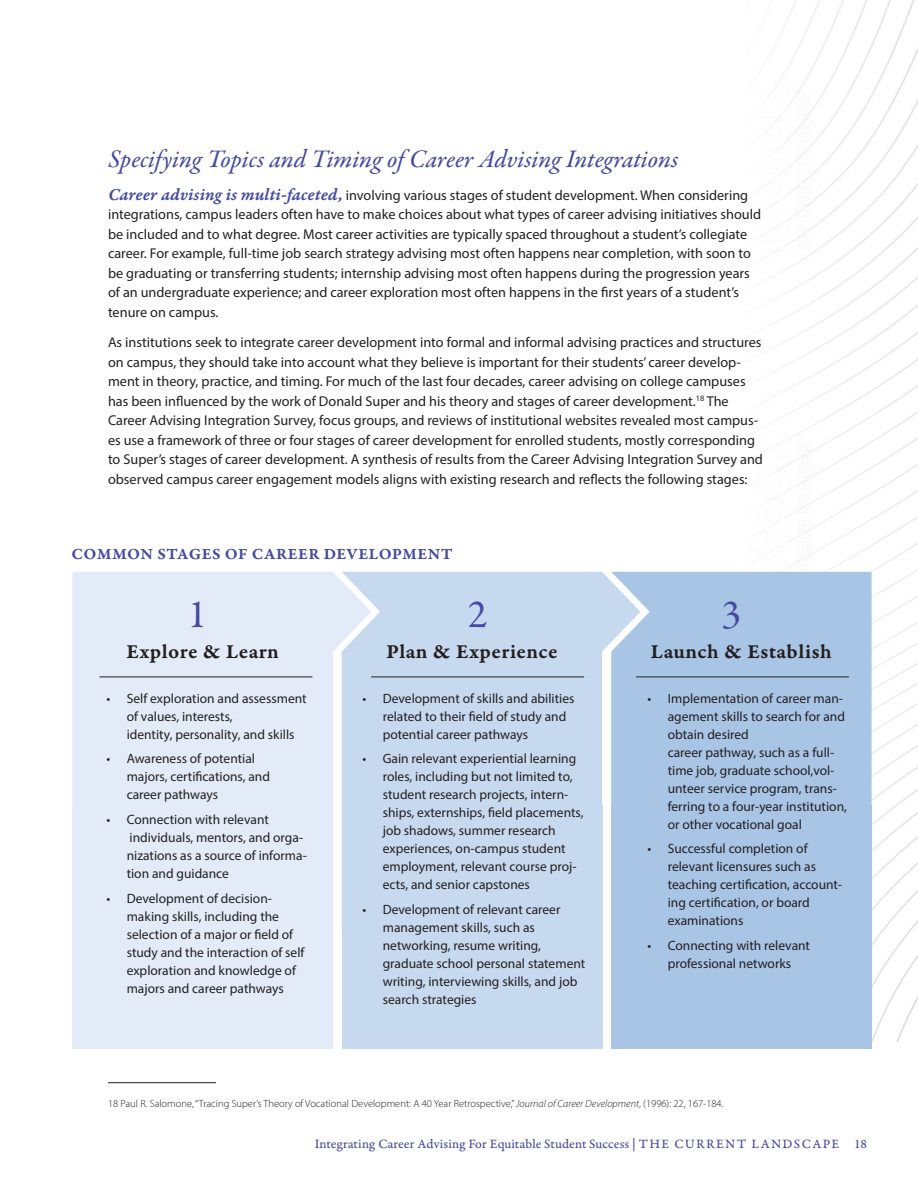
<style>
.page{position:relative;width:918px;height:1188px;background:#fff}
.page>*{position:absolute;margin:0;border:0;box-sizing:border-box;transform-origin:0 0}
.number{font:40.5px "Garamond Premr Pro";color:#454ba0}
.t1{font:25.5px "Garamond Premr Pro Med It";letter-spacing:-.005em;color:#454ba0}
.graphic_h1{font:21px "Garamond Premr Pro Smbd Capt";letter-spacing:.02em;color:#231f20}
.graphic_title{font:16.5px "Garamond Premr Pro Smbd Capt";letter-spacing:.02em;color:#454ba0}
.body{font:14.25px/19.5px "Myriad Pro";color:#231f20}
.t2{font:13.5px/18px "Myriad Pro";color:#231f20}
.t3{font:13.5px "Garamond Premr Pro Capt";letter-spacing:.005em;color:#454ba0}
.endnotes{font:300 10.5px "Myriad Pro";color:#231f20}
.s1{font-family:"Garamond Premr Pro Smbd It Capt";font-size:18px;color:#454ba0}
.s2{font-style:italic}
</style>
<div class="page">
<img style="left:746px;top:0;width:172px;height:1041px">
<hr style="left:108px;top:1082px;width:108px;height:1px;background:#231f20">
<div style="left:611px;top:806px;width:261px;height:243px;background:#a9c5e5"></div>
<div style="left:342px;top:806px;width:260px;height:243px;background:#c7d9ee"></div>
<div style="left:73px;top:806px;width:260px;height:243px;background:#e2ebf7"></div>
<div style="left:73px;top:572px;width:269px;height:358px;background:#e2ebf7"></div>
<div style="left:342px;top:572px;width:269px;height:358px;background:#c7d9ee"></div>
<div style="left:611px;top:572px;width:261px;height:234px;background:#a9c5e5"></div>
<hr style="left:99px;top:677px;width:213px;height:1px;background:#231f20">
<hr style="left:371px;top:677px;width:213px;height:1px;background:#231f20">
<hr style="left:636px;top:677px;width:213px;height:1px;background:#231f20">
<h2 class="t1" style="left:108px;top:143px;width:572px">Specifying Topics and Timing of Career Advising Integrations</h2>
<p class="body" style="left:108px;top:185px;width:655px"><span class="s1">Career advising is multi-faceted,</span> involving various stages of student development. When considering integrations, campus leaders often have to make choices about what types of career advising initiatives should be included and to what degree. Most career activities are typically spaced throughout a student’s collegiate career. For example, full-time job search strategy advising most often happens near completion, with soon to be graduating or transferring students; internship advising most often happens during the progression years of an undergraduate experience; and career exploration most often happens in the first years of a student’s tenure on campus.</p>
<p class="body" style="left:108px;top:333px;width:656px">As institutions seek to integrate career development into formal and informal advising practices and structures on campus, they should take into account what they believe is important for their students’ career develop&shy;ment in theory, practice, and timing. For much of the last four decades, career advising on college campuses has been influenced by the work of Donald Super and his theory and stages of career development.<sup>18</sup> The Career Advising Integration Survey, focus groups, and reviews of institutional websites revealed most campus&shy;es use a framework of three or four stages of career development for enrolled students, mostly corresponding to Super’s stages of career development. A synthesis of results from the Career Advising Integration Survey and observed campus career engagement models aligns with existing research and reflects the following stages:</p>
<p class="graphic_title" style="left:72px;top:544px;width:383px">COMMON STAGES OF CAREER DEVELOPMENT</p>
<p class="number" style="left:188px;top:590px;width:21px">1</p>
<p class="number" style="left:468px;top:590px;width:21px">2</p>
<p class="number" style="left:721px;top:590px;width:21px">3</p>
<p class="graphic_h1" style="left:126px;top:639px;width:154px">Explore &amp; Learn</p>
<p class="graphic_h1" style="left:386px;top:639px;width:173px">Plan &amp; Experience</p>
<p class="graphic_h1" style="left:651px;top:639px;width:182px">Launch &amp; Establish</p>
<p class="t2" style="left:127px;top:689px;width:181px;text-indent:-20px">• Self exploration and assessment of values, interests,<br>identity, personality, and skills</p>
<p class="t2" style="left:127px;top:750px;width:145px;text-indent:-20px">• Awareness of potential majors, certifications, and career pathways</p>
<p class="t2" style="left:127px;top:810px;width:182px;text-indent:-20px">• Connection with relevant individuals, mentors, and orga&shy;nizations as a source of informa&shy;tion and guidance</p>
<p class="t2" style="left:127px;top:889px;width:179px;text-indent:-20px">• Development of decision&shy;making skills, including the selection of a major or field of study and the interaction of self exploration and knowledge of majors and career pathways</p>
<p class="t2" style="left:383px;top:689px;width:193px;text-indent:-20px">• Development of skills and abilities related to their field of study and potential career pathways</p>
<p class="t2" style="left:383px;top:750px;width:202px;text-indent:-20px">• Gain relevant experiential learning roles, including but not limited to, student research projects, intern&shy;ships, externships, field placements, job shadows, summer research experiences, on-campus student employment, relevant course proj&shy;ects, and senior capstones</p>
<p class="t2" style="left:383px;top:900px;width:204px;text-indent:-20px">• Development of relevant career management skills, such as networking, resume writing, graduate school personal statement writing, interviewing skills, and job search strategies</p>
<p class="t2" style="left:668px;top:689px;width:181px;text-indent:-20px">• Implementation of career man&shy;agement skills to search for and obtain desired<br>career pathway, such as a full&shy;time job, graduate school,vol&shy;unteer service program, trans&shy;ferring to a four-year institution, or other vocational goal</p>
<p class="t2" style="left:668px;top:840px;width:176px;text-indent:-20px">• Successful completion of relevant licensures such as teaching certification, account&shy;ing certification, or board examinations</p>
<p class="t2" style="left:648px;top:936px;width:164px;text-align:center">• Connecting with relevant professional networks</p>
<p class="endnotes" style="left:108px;top:1097px;width:617px">18 Paul R. Salomone, “Tracing Super’s Theory of Vocational Development: A 40 Year Retrospective,” <span class="s2">Journal of Career Development</span>, (1996): 22, 167-184.</p>
<p class="t3" style="left:315px;top:1135px;width:554px">Integrating Career Advising For Equitable Student Success | THE CURRENT LANDSCAPE 18</p>
</div>
